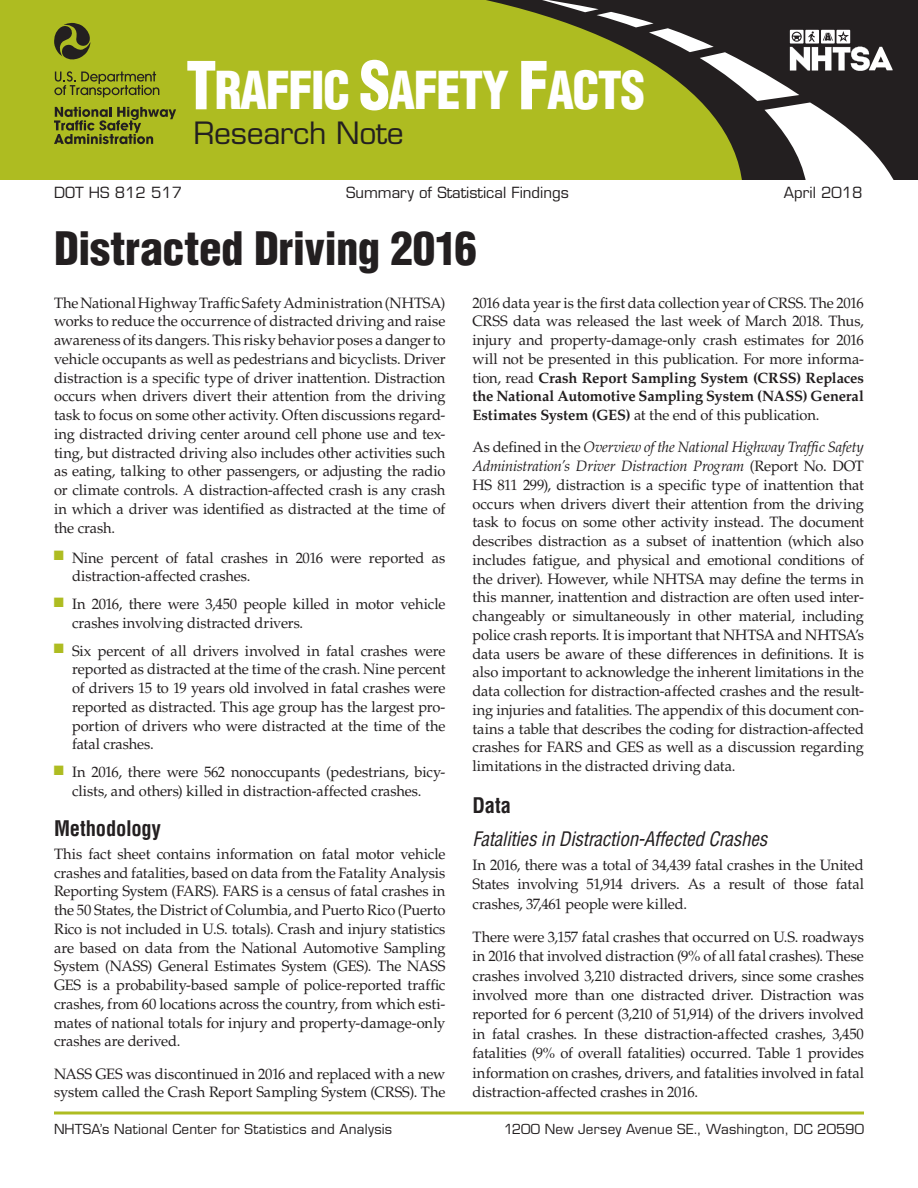
<style>
.page{position:relative;width:918px;height:1188px;background:#fff}
.page>*{position:absolute;margin:0;border:0;box-sizing:border-box;transform-origin:0 0}
.t1{font:900 condensed 51px "Helvetica LT Std";letter-spacing:-.03em;color:#fff;scale:.95 1}
.t2{font:900 condensed 45px "Helvetica LT Std";letter-spacing:-.01em;color:#231f20}
.t3{font:30px "Eurostile LT Std";letter-spacing:-.01em;color:#231f20}
.HeadA{font:700 condensed 21px "Helvetica LT Std";letter-spacing:-.01em;color:#231f20}
.HeadB{font:italic condensed 19.5px "Helvetica LT Std";letter-spacing:-.01em;color:#231f20}
.Body{font:15px/18.8px "Palatino LT Std";letter-spacing:-.01em;color:#231f20;text-align:justify}
.t4{font:15px "Eurostile LT Std";color:#231f20}
.t5{font:13.5px "Eurostile LT Std";letter-spacing:.015em;color:#231f20}
.s1{font-size:64.5px}
.s2{color:#aebc21}
.s3{font-weight:700}
.s4{font-style:italic}
</style>
<div class="page">
<hr style="left:54px;top:1112px;width:810px;height:2px;background:#aebc21">
<div style="left:0;top:0;width:918px;height:180px;background:#aebc21"></div>
<svg style="left:486px;top:0;width:432px;height:180px"></svg>
<svg style="left:529px;top:0;width:367px;height:180px"></svg>
<svg style="left:54px;top:23px;width:37px;height:37px"></svg>
<svg style="left:54px;top:71px;width:105px;height:26px"></svg>
<svg style="left:54px;top:107px;width:122px;height:37px"></svg>
<h1 class="t1" style="left:186px;top:58px;width:485px"><span class="s1">T</span>RAFFIC <span class="s1">S</span>AFETY <span class="s1">F</span>ACTS</h1>
<h3 class="t3" style="left:194px;top:115px;width:212px">Research Note</h3>
<p class="t4" style="left:54px;top:183px;width:130px">DOT HS 812 517</p>
<p class="t4" style="left:346px;top:183px;width:224px">Summary of Statistical Findings</p>
<p class="t4" style="left:784px;top:183px;width:80px">April 2018</p>
<p class="t2" style="left:54px;top:220px;width:425px">Distracted Driving 2016</p>
<p class="Body" style="left:54px;top:293px;width:393px">The National Highway Traffic Safety Administration (NHTSA) works to reduce the occurrence of distracted driving and raise awareness of its dangers. This risky behavior poses a danger to vehicle occupants as well as pedestrians and bicyclists. Driver distraction is a specific type of driver inattention. Distraction occurs when drivers divert their attention from the driving task to focus on some other activity. Often discussions regard&shy;ing distracted driving center around cell phone use and tex&shy;ting, but distracted driving also includes other activities such as eating, talking to other passengers, or adjusting the radio or climate controls. A distraction-affected crash is any crash in which a driver was identified as distracted at the time of the crash.</p>
<p class="Body" style="left:72px;top:548px;width:375px;text-indent:-18px"><span class="s2">■</span> Nine percent of fatal crashes in 2016 were reported as distraction-affected crashes.</p>
<p class="Body" style="left:72px;top:595px;width:375px;text-indent:-18px"><span class="s2">■</span> In 2016, there were 3,450 people killed in motor vehicle crashes involving distracted drivers.</p>
<p class="Body" style="left:72px;top:641px;width:375px;text-indent:-18px"><span class="s2">■</span> Six percent of all drivers involved in fatal crashes were reported as distracted at the time of the crash. Nine percent of drivers 15 to 19 years old involved in fatal crashes were reported as distracted. This age group has the largest pro&shy;portion of drivers who were distracted at the time of the fatal crashes.</p>
<p class="Body" style="left:54px;top:763px;width:393px;text-align:center"><span class="s2">■</span> In 2016, there were 562 nonoccupants (pedestrians, bicy&shy;clists, and others) killed in distraction-affected crashes.</p>
<p class="HeadA" style="left:54px;top:815px;width:109px">Methodology</p>
<p class="Body" style="left:54px;top:845px;width:393px">This fact sheet contains information on fatal motor vehicle crashes and fatalities, based on data from the Fatality Analysis Reporting System (FARS). FARS is a census of fatal crashes in the 50 States, the District of Columbia, and Puerto Rico (Puerto Rico is not included in U.S. totals). Crash and injury statistics are based on data from the National Automotive Sampling System (NASS) General Estimates System (GES). The NASS GES is a probability-based sample of police-reported traffic crashes, from 60 locations across the country, from which esti&shy;mates of national totals for injury and property-damage-only crashes are derived.</p>
<p class="Body" style="left:54px;top:1064px;width:393px">NASS GES was discontinued in 2016 and replaced with a new system called the Crash Report Sampling System (CRSS). The</p>
<p class="Body" style="left:472px;top:293px;width:393px">2016 data year is the first data collection year of CRSS. The 2016<br>CRSS data was released the last week of March 2018. Thus, injury and property-damage-only crash estimates for 2016 will not be presented in this publication. For more informa&shy;tion, read <span class="s3">Crash Report Sampling System (CRSS) Replaces the National Automotive Sampling System (NASS) General Estimates System (GES)</span> at the end of this publication.</p>
<p class="Body" style="left:472px;top:438px;width:393px">As defined in the <span class="s4">Overview of the National Highway Traffic Safety Administration’s Driver Distraction Program</span> (Report No. DOT HS 811 299), distraction is a specific type of inattention that occurs when drivers divert their attention from the driving task to focus on some other activity instead. The document describes distraction as a subset of inattention (which also includes fatigue, and physical and emotional conditions of the driver). However, while NHTSA may define the terms in this manner, inattention and distraction are often used inter&shy;changeably or simultaneously in other material, including police crash reports. It is important that NHTSA and NHTSA’s data users be aware of these differences in definitions. It is also important to acknowledge the inherent limitations in the data collection for distraction-affected crashes and the result&shy;ing injuries and fatalities. The appendix of this document con&shy;tains a table that describes the coding for distraction-affected crashes for FARS and GES as well as a discussion regarding limitations in the distracted driving data.</p>
<p class="HeadA" style="left:472px;top:792px;width:40px">Data</p>
<p class="HeadB" style="left:472px;top:827px;width:296px">Fatalities in Distraction-Affected Crashes</p>
<p class="Body" style="left:472px;top:855px;width:393px;line-height:19.4px">In 2016, there was a total of 34,439 fatal crashes in the United States involving 51,914 drivers. As a result of those fatal crashes, 37,461 people were killed.</p>
<p class="Body" style="left:472px;top:927px;width:393px;line-height:19.4px">There were 3,157 fatal crashes that occurred on U.S. roadways in 2016 that involved distraction (9% of all fatal crashes). These crashes involved 3,210 distracted drivers, since some crashes involved more than one distracted driver. Distraction was reported for 6 percent (3,210 of 51,914) of the drivers involved in fatal crashes. In these distraction-affected crashes, 3,450 fatalities (9% of overall fatalities) occurred. Table 1 provides information on crashes, drivers, and fatalities involved in fatal distraction-affected crashes in 2016.</p>
<p class="t5" style="left:54px;top:1121px;width:340px">NHTSA’s National Center for Statistics and Analysis</p>
<p class="t5" style="left:504px;top:1121px;width:362px">1200 New Jersey Avenue SE., Washington, DC 20590</p>
</div>
